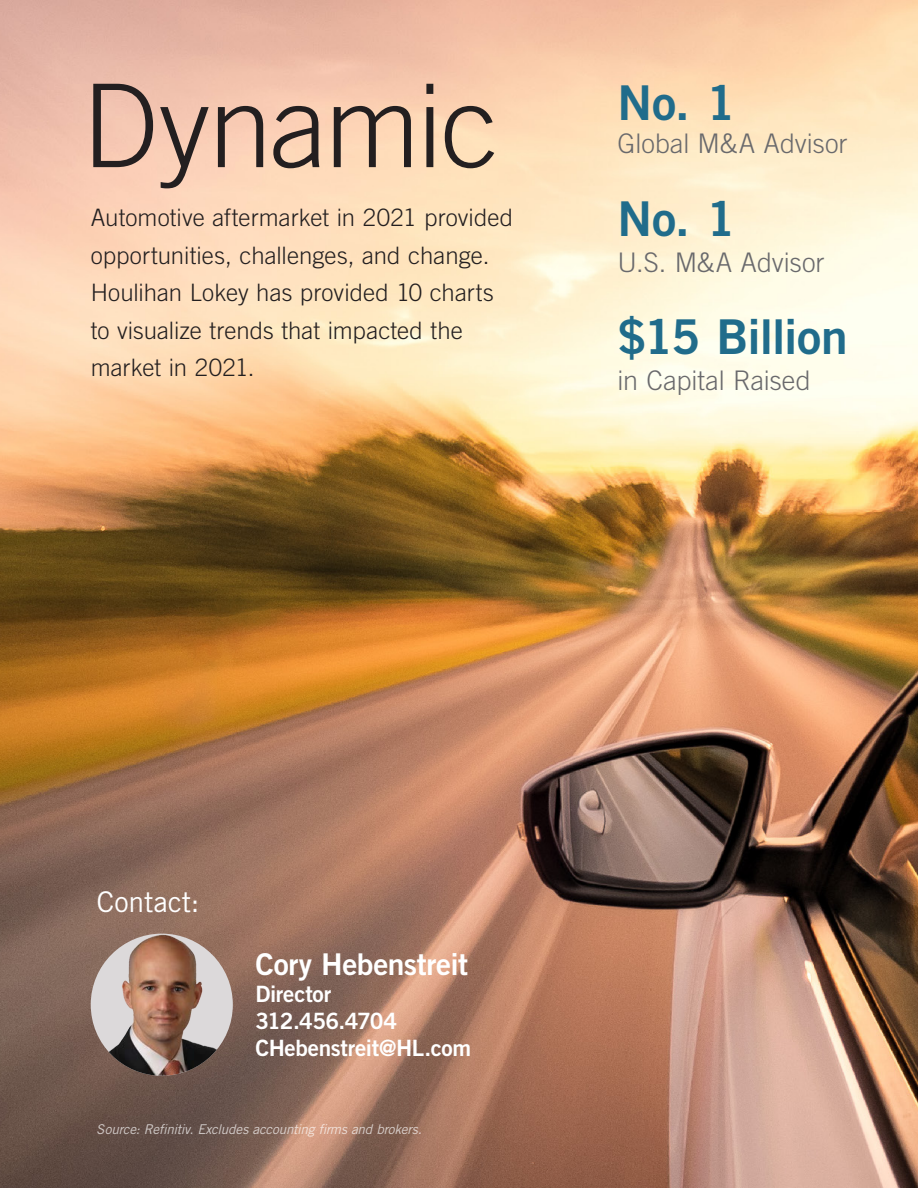
<style>
.page{position:relative;width:918px;height:1188px;background:#fff}
.page>*{position:absolute;margin:0;border:0;box-sizing:border-box;transform-origin:0 0}
.t1{font:300 115.5px "Trade Gothic LT Std";letter-spacing:-.02em;color:#231f20}
.t2{font:48px "Trade Gothic LT Std Bd 2";letter-spacing:-.02em;color:#206c8b}
.Body{font:30px "Trade Gothic LT Std Bd 2";letter-spacing:-.01em;color:#fff}
.Body-2{font:28.5px "Trade Gothic LT Std";letter-spacing:-.005em;color:#fff}
.t3{font:300 27px "Trade Gothic LT Std";color:#69696c}
.Body-3{font:300 24px/37.5px "Trade Gothic LT Std";color:#231f20}
.Body-4{font:22.5px/27px "Trade Gothic LT Std Bd 2";letter-spacing:-.015em;color:#fff}
.t4{font:italic 13.5px "Trade Gothic LT Std";letter-spacing:-.015em;color:#fff}
</style>
<div class="page">
<img style="left:0;top:0;width:918px;height:1188px">
<img style="left:91px;top:934px;width:142px;height:142px;border-radius:71px">
<p class="t1" style="left:82px;top:58px;width:418px">Dynamic</p>
<p class="t2" style="left:618px;top:73px;width:119px">No. 1</p>
<p class="t3" style="left:618px;top:127px;width:231px">Global M&amp;A Advisor</p>
<p class="Body-3" style="left:91px;top:199px;width:424px">Automotive aftermarket in 2021 provided opportunities, challenges, and change.<br>Houlihan Lokey has provided 10 charts to visualize trends that impacted the market in 2021.</p>
<p class="t2" style="left:618px;top:189px;width:119px">No. 1</p>
<p class="t3" style="left:618px;top:247px;width:208px">U.S. M&amp;A Advisor</p>
<p class="t2" style="left:618px;top:308px;width:232px">$15 Billion</p>
<p class="t3" style="left:618px;top:365px;width:195px">in Capital Raised</p>
<p class="Body-2" style="left:97px;top:885px;width:104px">Contact:</p>
<p class="Body" style="left:255px;top:946px;width:214px">Cory Hebenstreit</p>
<p class="Body-4" style="left:255px;top:980px;width:217px">Director<br>312.456.4704<br>CHebenstreit@HL.com</p>
<p class="t4" style="left:97px;top:1121px;width:327px">Source: Refinitiv. Excludes accounting firms and brokers.</p>
</div>
